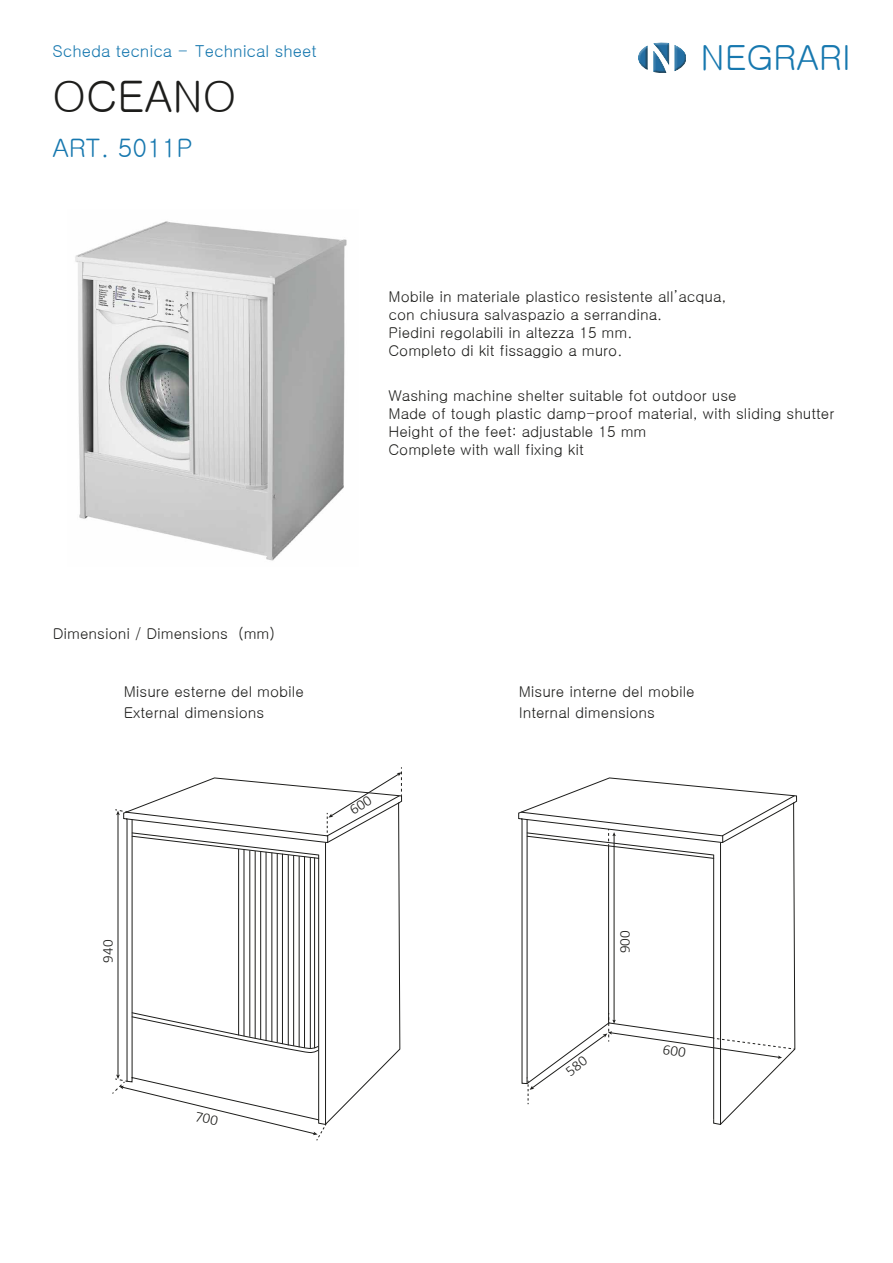
<style>
.page{position:relative;width:893px;height:1263px;background:#fff}
.page>*{position:absolute;margin:0;border:0;box-sizing:border-box;transform-origin:0 0}
.t1{font:43.5px "Gulim";color:#1d1d1b}
.t2{font:34.65px "Gulim";color:#1778af}
.t3{font:25.5px "Gulim";color:#1778af}
.t4{font:16.5px "Gulim";color:#1778af}
.t5{font:15px/18px "Gulim";color:#1d1d1b}
.t6{font:300 15px "Calibri";color:#1d1d1b}
</style>
<div class="page">
<img style="left:75px;top:221px;width:272px;height:340px">
<svg style="left:126px;top:859px;width:275px;height:265px"></svg>
<hr style="left:325px;top:842px;width:1px;height:283px;background:#1d1d1b">
<hr style="left:132px;top:819px;width:1px;height:259px;background:#1d1d1b">
<hr style="left:318px;top:855px;width:1px;height:265px;background:#1d1d1b">
<svg style="left:131px;top:1012px;width:188px;height:42px"></svg>
<svg style="left:518px;top:777px;width:279px;height:348px"></svg>
<hr style="left:720px;top:842px;width:1px;height:283px;background:#1d1d1b">
<hr style="left:527px;top:819px;width:1px;height:259px;background:#1d1d1b">
<hr style="left:713px;top:855px;width:1px;height:265px;background:#1d1d1b">
<hr style="left:608px;top:845px;width:1px;height:178px;background:#1d1d1b">
<hr style="left:238px;top:849px;width:1px;height:186px;background:#1d1d1b">
<hr style="left:244px;top:849px;width:1px;height:187px;background:#1d1d1b">
<hr style="left:249px;top:850px;width:1px;height:187px;background:#1d1d1b">
<hr style="left:255px;top:851px;width:1px;height:187px;background:#1d1d1b">
<hr style="left:260px;top:851px;width:1px;height:188px;background:#1d1d1b">
<hr style="left:266px;top:852px;width:1px;height:189px;background:#1d1d1b">
<hr style="left:271px;top:853px;width:1px;height:188px;background:#1d1d1b">
<hr style="left:277px;top:853px;width:1px;height:189px;background:#1d1d1b">
<hr style="left:282px;top:854px;width:1px;height:190px;background:#1d1d1b">
<hr style="left:288px;top:855px;width:1px;height:190px;background:#1d1d1b">
<hr style="left:293px;top:855px;width:1px;height:191px;background:#1d1d1b">
<hr style="left:299px;top:856px;width:1px;height:191px;background:#1d1d1b">
<hr style="left:304px;top:856px;width:1px;height:192px;background:#1d1d1b">
<hr style="left:310px;top:857px;width:1px;height:191px;background:#1d1d1b">
<hr style="left:314px;top:857px;width:1px;height:191px;background:#1d1d1b">
<hr style="left:118px;top:814px;width:1px;height:262px;background:#1d1d1b">
<hr style="left:614px;top:835px;width:1px;height:186px;background:#1d1d1b">
<svg style="left:520px;top:795px;width:276px;height:64px"></svg>
<svg style="left:638px;top:43px;width:48px;height:30px"></svg>
<svg style="left:112px;top:1074px;width:215px;height:67px"></svg>
<svg style="left:115px;top:767px;width:287px;height:92px"></svg>
<svg style="left:526px;top:1013px;width:269px;height:91px"></svg>
<p class="t4" style="left:53px;top:43px;width:266px">Scheda tecnica - Technical sheet</p>
<h2 class="t2" style="left:701px;top:41px;width:152px">NEGRARI</h2>
<h1 class="t1" style="left:53px;top:75px;width:185px">OCEANO</h1>
<h3 class="t3" style="left:53px;top:135px;width:142px">ART. 5011P</h3>
<p class="t5" style="left:53px;top:624px;width:224px">Dimensioni / Dimensions (mm)</p>
<p class="t5" style="left:388px;top:288px;width:340px">Mobile in materiale plastico resistente all’acqua, con chiusura salvaspazio a serrandina.<br>Piedini regolabili in altezza 15 mm.<br>Completo di kit fissaggio a muro.</p>
<p class="t5" style="left:388px;top:386px;width:447px">Washing machine shelter suitable fot outdoor use<br>Made of tough plastic damp-proof material, with sliding shutter Height of the feet: adjustable 15 mm<br>Complete with wall fixing kit</p>
<p class="t5" style="left:124px;top:682px;width:182px">Misure esterne del mobile</p>
<p class="t5" style="left:519px;top:682px;width:178px">Misure interne del mobile</p>
<p class="t5" style="left:124px;top:703px;width:142px">External dimensions</p>
<p class="t5" style="left:519px;top:703px;width:138px">Internal dimensions</p>
<p class="t6" style="left:99px;top:963px;width:24px;rotate:-90deg">940</p>
<p class="t6" style="left:616px;top:953px;width:24px;rotate:-90deg">900</p>
</div>
